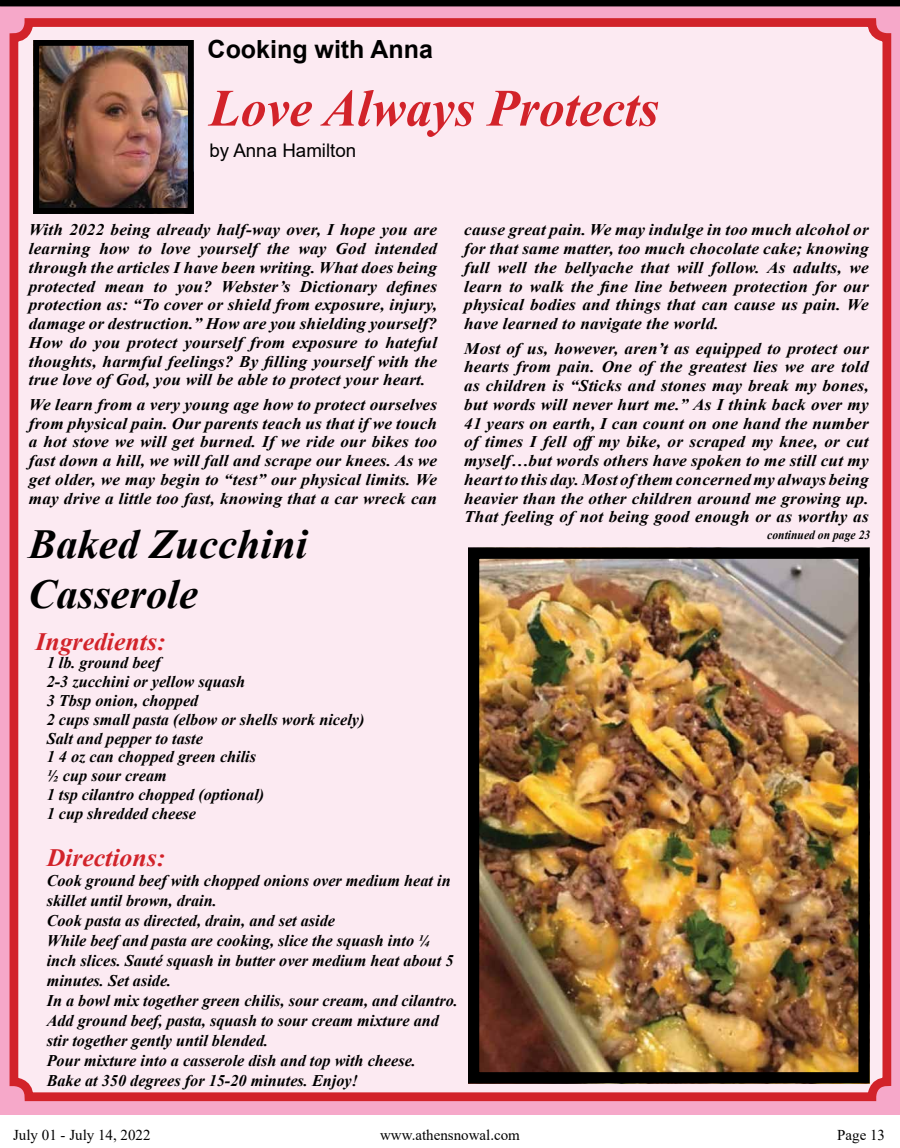
<style>
.page{position:relative;width:900px;height:1148px;background:#fff}
.page>*{position:absolute;margin:0;border:0;box-sizing:border-box;transform-origin:0 0}
.t1{font:italic 700 52.5px "Times New Roman";color:#d2232a}
.t2{font:italic 700 41.25px/50px "Times New Roman";color:#000}
.t3{font:italic 700 25px "Times New Roman";color:#d2232a}
.t4{font:700 25px "Arial";color:#000}
.t5{font:18.75px "Arial";color:#000}
.t6{font:italic 700 16.25px/18.8px "Times New Roman";color:#000;text-align:justify;scale:1.06 1}
.t7{font:italic 700 16.25px/20px "Times New Roman";color:#000}
.t8{font:15px "Times New Roman";color:#000}
.t9{font:italic 700 12.5px "Times New Roman";color:#000;scale:.93 1}
</style>
<div class="page">
<div style="left:0;top:5px;width:900px;height:1109px;background:#f6a8c9"></div>
<div style="left:12px;top:23px;width:874px;height:1070px;background:#fceaf2;border-radius:15px"></div>
<div style="left:10px;top:18px;width:881px;height:1083px;border:9px solid #d2232a;border-radius:15px"></div>
<div style="left:0;top:0;width:900px;height:6px;background:#000"></div>
<img style="left:40px;top:47px;width:147px;height:160px">
<div style="left:33px;top:40px;width:161px;height:174px;border:6px solid #000"></div>
<img style="left:480px;top:559px;width:378px;height:512px">
<div style="left:468px;top:547px;width:402px;height:536px;border:11px solid #000"></div>
<h3 class="t4" style="left:208px;top:31px;width:227px">Cooking with Anna</h3>
<h1 class="t1" style="left:209px;top:71px;width:451px">Love Always Protects</h1>
<p class="t5" style="left:209px;top:137px;width:148px">by Anna Hamilton</p>
<p class="t6" style="left:29px;top:220px;width:387px">With 2022 being already half-way over, I hope you are learning how to love yourself the way God intended through the articles I have been writing. What does being protected mean to you? Webster’s Dictionary defines protection as: “To cover or shield from exposure, injury, damage or destruction.” How are you shielding yourself?<br>How do you protect yourself from exposure to hateful thoughts, harmful feelings? By filling yourself with the true love of God, you will be able to protect your heart.</p>
<p class="t6" style="left:29px;top:394px;width:387px">We learn from a very young age how to protect ourselves from physical pain. Our parents teach us that if we touch a hot stove we will get burned. If we ride our bikes too fast down a hill, we will fall and scrape our knees. As we get older, we may begin to “test” our physical limits. We may drive a little too fast, knowing that a car wreck can</p>
<p class="t6" style="left:464px;top:220px;width:383px">cause great pain. We may indulge in too much alcohol or for that same matter, too much chocolate cake; knowing full well the bellyache that will follow. As adults, we learn to walk the fine line between protection for our physical bodies and things that can cause us pain. We have learned to navigate the world.</p>
<p class="t6" style="left:464px;top:338px;width:383px">Most of us, however, aren’t as equipped to protect our hearts from pain. One of the greatest lies we are told as children is “Sticks and stones may break my bones, but words will never hurt me.” As I think back over my 41 years on earth, I can count on one hand the number of times I fell off my bike, or scraped my knee, or cut myself…but words others have spoken to me still cut my heart to this day. Most of them concerned my always being heavier than the other children around me growing up.<br>That feeling of not being good enough or as worthy as</p>
<h2 class="t2" style="left:28px;top:518px;width:281px">Baked Zucchini<br>Casserole</h2>
<p class="t9" style="left:767px;top:525px;width:112px">continued on page 23</p>
<h3 class="t3" style="left:35px;top:624px;width:132px">Ingredients:</h3>
<p class="t7" style="left:47px;top:653px;width:319px;line-height:18.8px">1 lb. ground beef<br>2-3 zucchini or yellow squash<br>3 Tbsp onion, chopped<br>2 cups small pasta (elbow or shells work nicely)<br>Salt and pepper to taste<br>1 4 oz can chopped green chilis<br>½ cup sour cream<br>1 tsp cilantro chopped (optional)<br>1 cup shredded cheese</p>
<h3 class="t3" style="left:47px;top:840px;width:120px">Directions:</h3>
<p class="t7" style="left:47px;top:870px;width:413px">Cook ground beef with chopped onions over medium heat in skillet until brown, drain.<br>Cook pasta as directed, drain, and set aside<br>While beef and pasta are cooking, slice the squash into ¼ inch slices. Sauté squash in butter over medium heat about 5 minutes. Set aside.<br>In a bowl mix together green chilis, sour cream, and cilantro.<br>Add ground beef, pasta, squash to sour cream mixture and stir together gently until blended.<br>Pour mixture into a casserole dish and top with cheese.<br>Bake at 350 degrees for 15-20 minutes. Enjoy!</p>
<p class="t8" style="left:13px;top:1124px;width:139px">July 01 - July 14, 2022</p>
<p class="t8" style="left:380px;top:1124px;width:141px">www.athensnowal.com</p>
<p class="t8" style="left:837px;top:1124px;width:49px">Page 13</p>
</div>
